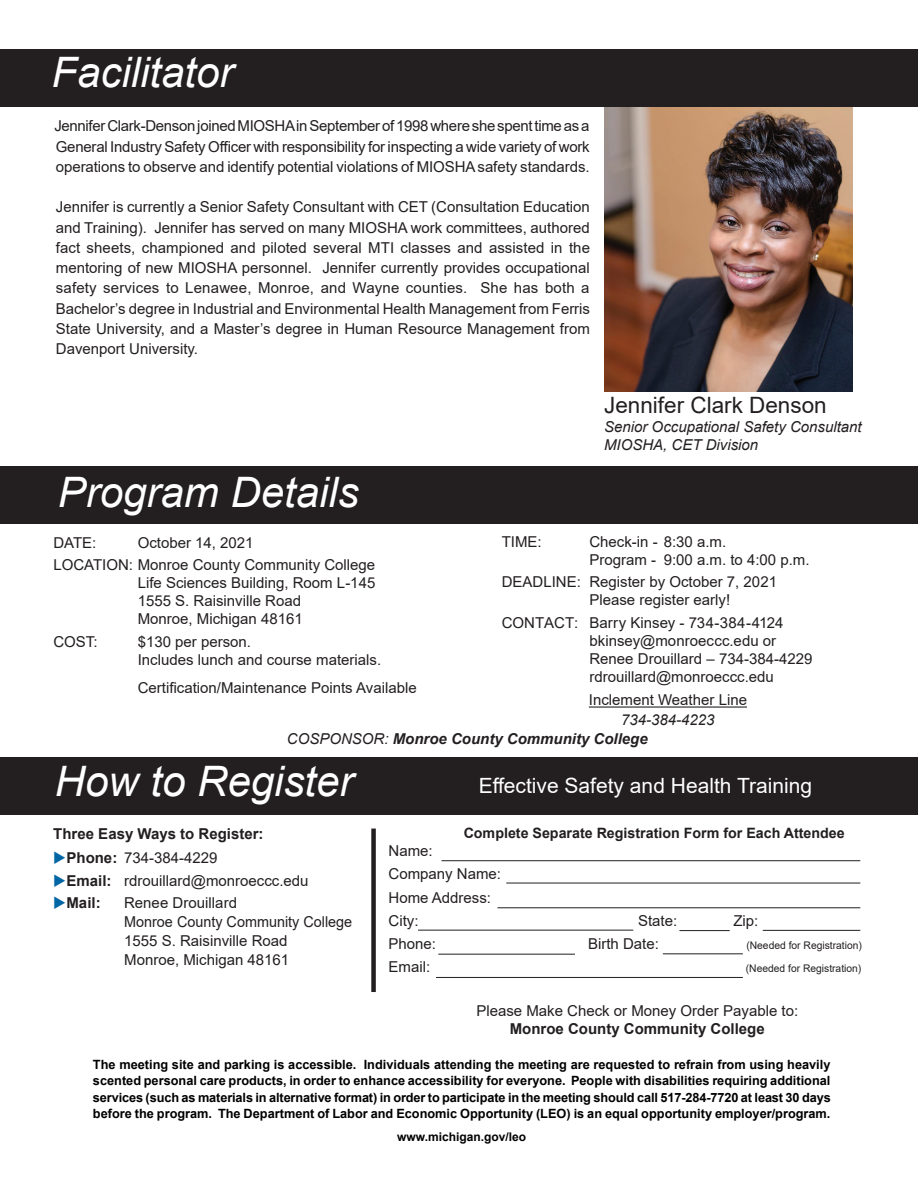
<style>
.page{position:relative;width:918px;height:1188px;background:#fff}
.page>*{position:absolute;margin:0;border:0;box-sizing:border-box;transform-origin:0 0}
.t1{font:italic 42px "Arial";color:#fff}
.t2{font:22.5px "Arial";color:#231f20}
.t3{font:21px "Arial";color:#fff}
.t4{font:15px/20.2px "Arial";color:#231f20}
.t5{font:italic 15px/18px "Arial";color:#231f20}
.t6{font:700 15px "Arial";color:#231f20}
.t7{font:italic 700 15px "Arial";color:#231f20}
.t8{font:700 14.25px "Arial";color:#231f20}
.t9{font:700 12.75px/16.5px "Arial";color:#000;text-align:justify}
.t10{font:700 12px "Arial";color:#000}
.t11{font:10.5px "Arial";color:#231f20}
.s1{font-weight:400}
.s2{color:#0065a4}
.s3{font-weight:700}
</style>
<div class="page">
<img style="left:605px;top:106px;width:247px;height:286px">
<div style="left:0;top:466px;width:918px;height:58px;background:#231f20"></div>
<div style="left:0;top:758px;width:918px;height:57px;background:#231f20"></div>
<div style="left:0;top:49px;width:918px;height:57px;background:#231f20"></div>
<div style="left:371px;top:829px;width:5px;height:163px;background:#231f20"></div>
<hr style="left:442px;top:860px;width:418px;height:1px;background:#231f20">
<hr style="left:506px;top:883px;width:354px;height:1px;background:#231f20">
<hr style="left:418px;top:930px;width:215px;height:1px;background:#231f20">
<hr style="left:679px;top:930px;width:51px;height:1px;background:#231f20">
<hr style="left:763px;top:930px;width:97px;height:1px;background:#231f20">
<hr style="left:663px;top:954px;width:80px;height:1px;background:#231f20">
<hr style="left:436px;top:977px;width:307px;height:1px;background:#231f20">
<hr style="left:497px;top:908px;width:363px;height:1px;background:#231f20">
<hr style="left:438px;top:954px;width:137px;height:1px;background:#231f20">
<hr style="left:589px;top:706px;width:158px;height:2px;background:#231f20">
<h1 class="t1" style="left:52px;top:45px;width:184px">Facilitator</h1>
<p class="t4" style="left:54px;top:116px;width:537px;text-align:justify">Jennifer Clark-Denson joined MIOSHA in September of 1998 where she spent time as a General Industry Safety Officer with responsibility for inspecting a wide variety of work operations to observe and identify potential violations of MIOSHA safety standards.</p>
<p class="t4" style="left:56px;top:197px;width:536px;text-align:justify">Jennifer is currently a Senior Safety Consultant with CET (Consultation Education and Training). Jennifer has served on many MIOSHA work committees, authored fact sheets, championed and piloted several MTI classes and assisted in the mentoring of new MIOSHA personnel. Jennifer currently provides occupational safety services to Lenawee, Monroe, and Wayne counties. She has both a Bachelor’s degree in Industrial and Environmental Health Management from Ferris State University, and a Master’s degree in Human Resource Management from Davenport University.</p>
<h1 class="t1" style="left:58px;top:465px;width:303px">Program Details</h1>
<h2 class="t2" style="left:604px;top:389px;width:224px">Jennifer Clark Denson</h2>
<p class="t5" style="left:604px;top:418px;width:259px">Senior Occupational Safety Consultant<br>MIOSHA, CET Division</p>
<p class="t4" style="left:53px;top:531px;width:323px;line-height:22.5px;text-indent:84px">October 14, 2021<br>LOCATION: Monroe County Community College</p>
<p class="t4" style="left:138px;top:574px;width:239px;line-height:18px">Life Sciences Building, Room L-145<br>1555 S. Raisinville Road<br>Monroe, Michigan 48161</p>
<p class="t4" style="left:53px;top:631px;width:46px">COST:</p>
<p class="t4" style="left:138px;top:632px;width:245px;line-height:18px">$130 per person.<br>Includes lunch and course materials.</p>
<p class="t4" style="left:138px;top:678px;width:281px">Certification/Maintenance Points Available</p>
<p class="t4" style="left:53px;top:532px;width:45px">DATE:</p>
<p class="t4" style="left:502px;top:531px;width:42px">TIME:</p>
<p class="t4" style="left:589px;top:532px;width:222px;line-height:18px">Check-in - 8:30 a.m.<br>Program - 9:00 a.m. to 4:00 p.m.</p>
<p class="t4" style="left:589px;top:573px;width:189px;line-height:18px;text-indent:-88px">DEADLINE: Register by October 7, 2021<br>Please register early!</p>
<p class="t4" style="left:589px;top:613px;width:225px;line-height:18px;text-indent:-88px">CONTACT: Barry Kinsey - 734-384-4124 bkinsey@monroeccc.edu or<br>Renee Drouillard – 734-384-4229 rdrouillard@monroeccc.edu</p>
<p class="t4" style="left:589px;top:690px;width:160px">Inclement Weather Line</p>
<p class="t5" style="left:621px;top:711px;width:95px">734-384-4223</p>
<p class="t7" style="left:287px;top:729px;width:362px"><span class="s1">COSPONSOR:</span> Monroe County Community College</p>
<h1 class="t1" style="left:55px;top:754px;width:300px">How to Register</h1>
<h3 class="t3" style="left:479px;top:771px;width:335px">Effective Safety and Health Training</h3>
<p class="t6" style="left:53px;top:824px;width:212px">Three Easy Ways to Register:</p>
<p class="t4" style="left:53px;top:848px;width:166px"><span class="s2">◆</span><span class="s3">Phone:</span> 734-384-4229</p>
<p class="t4" style="left:53px;top:870px;width:257px"><span class="s2">◆</span><span class="s3">Email:</span> rdrouillard@monroeccc.edu</p>
<p class="t6" style="left:53px;top:893px;width:49px"><span class="s2">◆</span>Mail:</p>
<p class="t4" style="left:124px;top:894px;width:230px;line-height:18.8px">Renee Drouillard<br>Monroe County Community College<br>1555 S. Raisinville Road<br>Monroe, Michigan 48161</p>
<p class="t8" style="left:464px;top:823px;width:383px">Complete Separate Registration Form for Each Attendee</p>
<p class="t4" style="left:389px;top:839px;width:114px;line-height:23.2px">Name:<br>Company Name:<br>Home Address:<br>City:</p>
<p class="t4" style="left:638px;top:910px;width:41px">State:</p>
<p class="t4" style="left:733px;top:910px;width:27px">Zip:</p>
<p class="t4" style="left:389px;top:934px;width:49px">Phone:</p>
<p class="t4" style="left:588px;top:934px;width:72px">Birth Date:</p>
<p class="t11" style="left:746px;top:938px;width:117px">(Needed for Registration)</p>
<p class="t4" style="left:389px;top:957px;width:43px">Email:</p>
<p class="t11" style="left:746px;top:961px;width:117px">(Needed for Registration)</p>
<p class="t4" style="left:476px;top:1001px;width:323px">Please Make Check or Money Order Payable to:</p>
<p class="t6" style="left:510px;top:1018px;width:257px">Monroe County Community College</p>
<p class="t9" style="left:93px;top:1056px;width:739px">The meeting site and parking is accessible. Individuals attending the meeting are requested to refrain from using heavily scented personal care products, in order to enhance accessibility for everyone. People with disabilities requiring additional services (such as materials in alternative format) in order to participate in the meeting should call 517-284-7720 at least 30 days before the program. The Department of Labor and Economic Opportunity (LEO) is an equal opportunity employer/program.</p>
<p class="t10" style="left:397px;top:1128px;width:130px">www.michigan.gov/leo</p>
</div>
